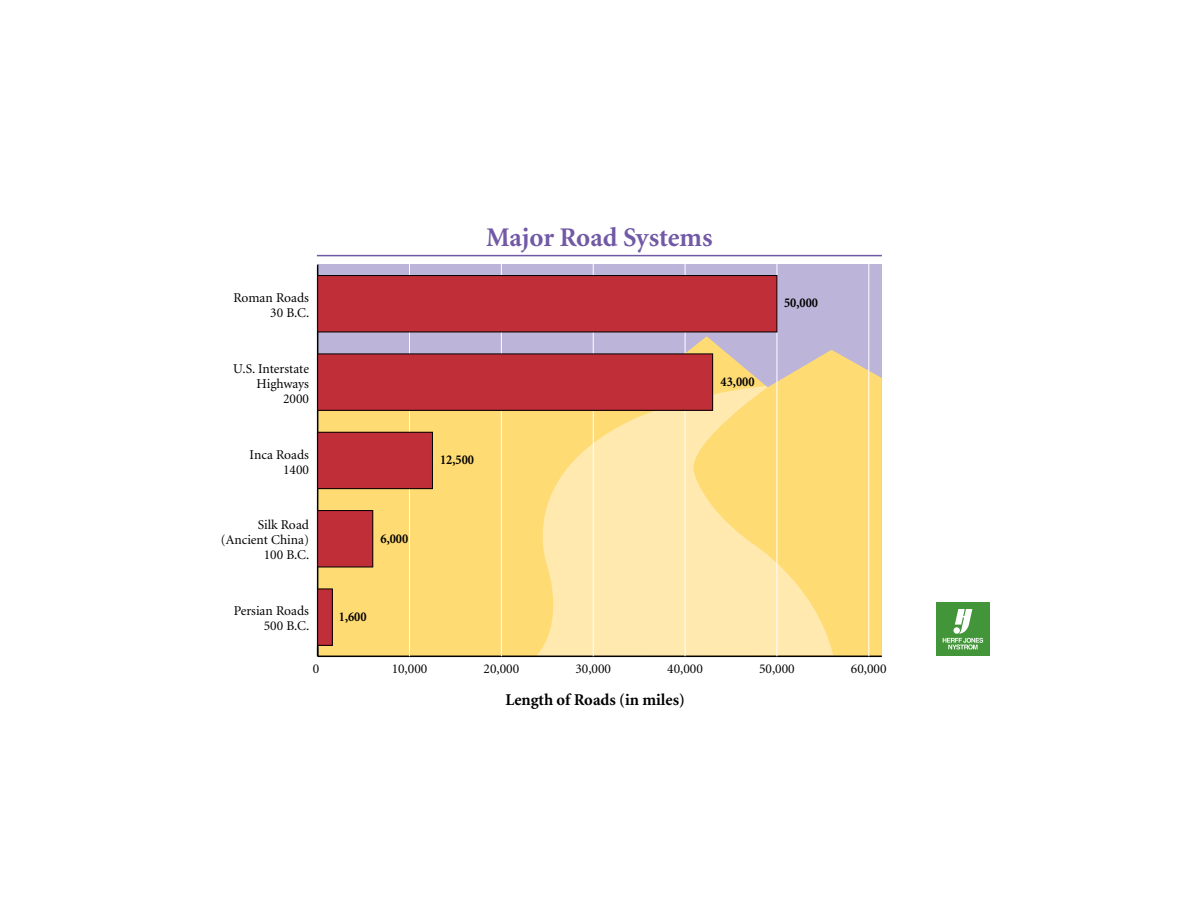
<style>
.page{position:relative;width:1188px;height:918px;background:#fff}
.page>*{position:absolute;margin:0;border:0;box-sizing:border-box;transform-origin:0 0}
.t1{font:700 27px "Minion";color:#7159a6}
.t2{font:700 16.5px "Minion";color:#000}
.t3{font:13.5px/15px "Minion";color:#000;text-align:right}
.t4{font:700 13.5px "Minion";color:#000;scale:.94 1}
</style>
<div class="page">
<div style="left:319px;top:264px;width:563px;height:393px;background:#bcb4d9"></div>
<svg style="left:318px;top:336px;width:564px;height:320px;fill:#ffdb74"></svg>
<svg style="left:512px;top:386px;width:321px;height:270px;background:#fde296"></svg>
<hr style="left:318px;top:656px;width:564px;height:1px;background:#000">
<hr style="left:409px;top:263px;width:1px;height:393px;background:#fff">
<hr style="left:501px;top:263px;width:1px;height:393px;background:#fff">
<hr style="left:593px;top:263px;width:1px;height:393px;background:#fff">
<hr style="left:685px;top:263px;width:1px;height:393px;background:#fff">
<hr style="left:777px;top:263px;width:1px;height:393px;background:#fff">
<hr style="left:868px;top:263px;width:1px;height:393px;background:#fff">
<hr style="left:317px;top:265px;width:1px;height:391px;background:#000">
<div style="left:318px;top:589px;width:14px;height:56px;background:#c02f38"></div>
<div style="left:317px;top:589px;width:16px;height:57px;border:1px solid #000"></div>
<div style="left:318px;top:511px;width:55px;height:56px;background:#c02f38"></div>
<div style="left:317px;top:510px;width:56px;height:57px;border:1px solid #000"></div>
<div style="left:318px;top:432px;width:114px;height:57px;background:#c02f38"></div>
<div style="left:317px;top:432px;width:116px;height:57px;border:1px solid #000"></div>
<div style="left:318px;top:354px;width:395px;height:56px;background:#c02f38"></div>
<div style="left:318px;top:276px;width:459px;height:56px;background:#c02f38"></div>
<div style="left:317px;top:275px;width:460px;height:57px;border:1px solid #000"></div>
<hr style="left:317px;top:255px;width:565px;height:1px;background:#7159a6">
<div style="left:936px;top:602px;width:54px;height:54px;background:#439539"></div>
<svg style="left:943px;top:609px;width:40px;height:41px"></svg>
<p class="t3" style="left:233px;top:291px;width:78px">Roman Roads<br>30 B.C.</p>
<p class="t3" style="left:233px;top:362px;width:77px">U.S. Interstate<br>Highways<br>2000</p>
<p class="t3" style="left:250px;top:447px;width:61px">Inca Roads<br>1400</p>
<p class="t3" style="left:221px;top:518px;width:90px">Silk Road (Ancient China)<br>100 B.C.</p>
<p class="t3" style="left:234px;top:604px;width:77px">Persian Roads<br>500 B.C.</p>
<p class="t4" style="left:381px;top:532px;width:31px">6,000</p>
<p class="t4" style="left:339px;top:610px;width:31px">1,600</p>
<h1 class="t1" style="left:486px;top:224px;width:228px">Major Road Systems</h1>
<p class="t4" style="left:440px;top:452px;width:38px">12,500</p>
<p class="t4" style="left:721px;top:375px;width:38px">43,000</p>
<p class="t4" style="left:784px;top:296px;width:38px">50,000</p>
<p class="t3" style="left:313px;top:661px;width:8px">0</p>
<p class="t3" style="left:392px;top:661px;width:37px">10,000</p>
<p class="t3" style="left:484px;top:661px;width:37px">20,000</p>
<p class="t3" style="left:575px;top:661px;width:37px">30,000</p>
<p class="t3" style="left:667px;top:661px;width:37px">40,000</p>
<p class="t3" style="left:759px;top:661px;width:37px">50,000</p>
<p class="t3" style="left:851px;top:661px;width:37px">60,000</p>
<p class="t2" style="left:505px;top:691px;width:181px">Length of Roads (in miles)</p>
</div>
